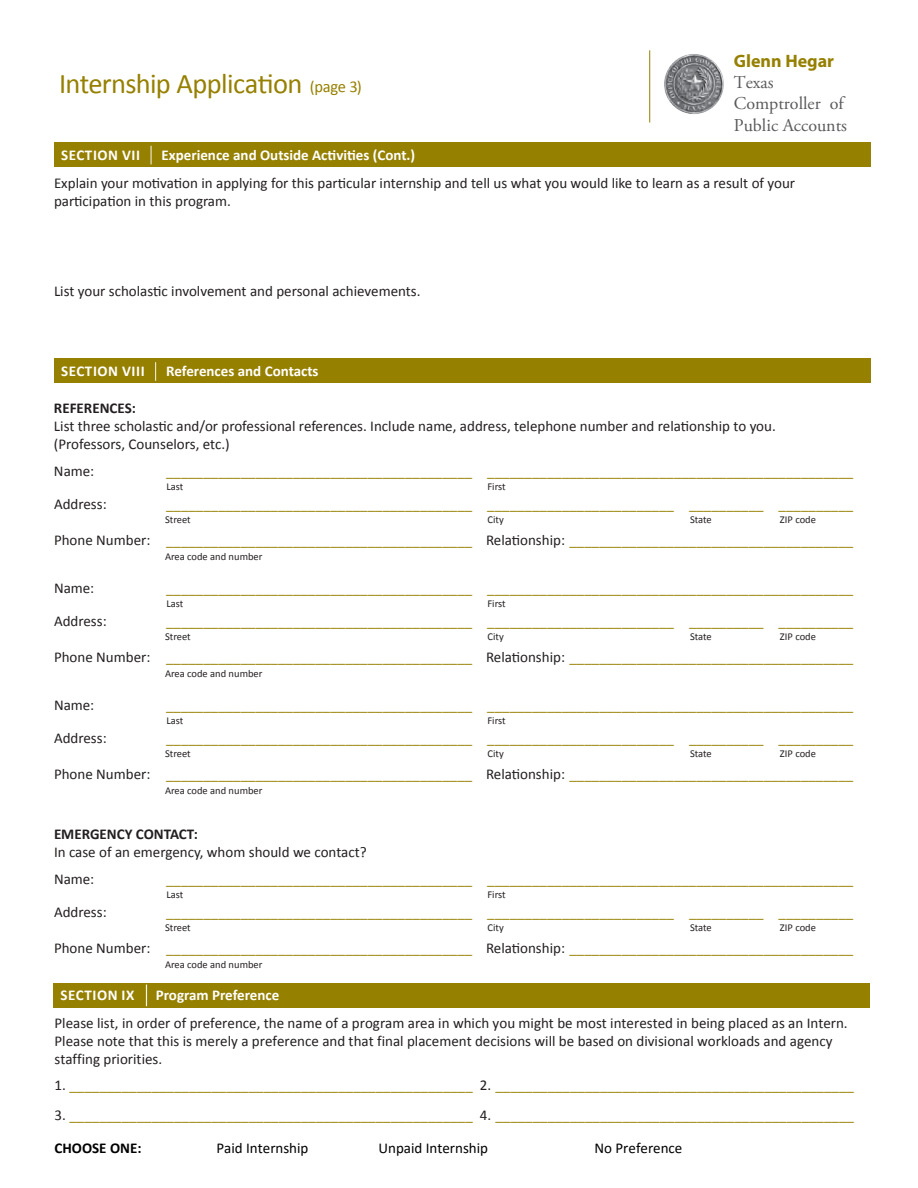
<style>
.page{position:relative;width:918px;height:1188px;background:#fff}
.page>*{position:absolute;margin:0;border:0;box-sizing:border-box;transform-origin:0 0}
.t1{font:28.5px "Calibri";letter-spacing:-.025em;color:#968000}
.t2{font:18px/21.6px "Adobe Garamond Pro";color:#5a5a5d}
.t3{font:700 18px "Myriad Pro";color:#968000}
.t4{font:16.5px "Calibri";color:#968000}
.t5{font:15px "Calibri";color:#968000}
.t6{font:15px/18px "Calibri";color:#231f20}
.t7{font:700 15px "Calibri";color:#fff}
.t8{font:15px "Calibri";color:#000}
.t9{font:700 15px "Calibri";letter-spacing:.04em;color:#fff}
.t10{font:700 15px "Calibri";color:#231f20}
.t11{font:700 15px "Calibri";color:#000}
.t12{font:10.5px "Calibri";color:#231f20}
.s1{color:#231f20}
</style>
<div class="page">
<hr style="left:649px;top:50px;width:1px;height:73px;background:#968000">
<img style="left:664px;top:54px;width:60px;height:60px">
<div style="left:54px;top:143px;width:816px;height:24px;background:#968000"></div>
<svg style="left:151px;top:146px;width:1px;height:18px"></svg>
<div style="left:54px;top:359px;width:816px;height:24px;background:#968000"></div>
<svg style="left:155px;top:362px;width:1px;height:19px"></svg>
<div style="left:53px;top:983px;width:817px;height:24px;background:#968000"></div>
<svg style="left:146px;top:985px;width:1px;height:21px"></svg>
<h1 class="t1" style="left:59px;top:66px;width:245px">Internship Application</h1>
<p class="t4" style="left:310px;top:76px;width:53px">(page 3)</p>
<p class="t3" style="left:734px;top:49px;width:102px">Glenn Hegar</p>
<p class="t2" style="left:734px;top:72px;width:115px">Texas<br>Comptroller of<br>Public Accounts</p>
<p class="t9" style="left:61px;top:146px;width:81px">SECTION VII</p>
<p class="t7" style="left:162px;top:146px;width:255px">Experience and Outside Activities (Cont.)</p>
<p class="t6" style="left:54px;top:173px;width:743px">Explain your motivation in applying for this particular internship and tell us what you would like to learn as a result of your participation in this program.</p>
<p class="t6" style="left:54px;top:281px;width:368px">List your scholastic involvement and personal achievements.</p>
<p class="t9" style="left:61px;top:362px;width:85px">SECTION VIII</p>
<p class="t7" style="left:166px;top:362px;width:154px">References and Contacts</p>
<p class="t10" style="left:54px;top:399px;width:83px">REFERENCES:</p>
<p class="t6" style="left:54px;top:417px;width:723px">List three scholastic and/or professional references. Include name, address, telephone number and relationship to you.</p>
<p class="t6" style="left:54px;top:435px;width:177px">(Professors, Counselors, etc.)</p>
<p class="t6" style="left:54px;top:462px;width:42px">Name:</p>
<p class="t5" style="left:166px;top:462px;width:689px">_________________________________________ _________________________________________________</p>
<p class="t12" style="left:166px;top:480px;width:18px">Last</p>
<p class="t12" style="left:488px;top:480px;width:20px">First</p>
<p class="t6" style="left:54px;top:495px;width:54px">Address:</p>
<p class="t5" style="left:166px;top:495px;width:689px">_________________________________________ _________________________ __________ __________</p>
<p class="t12" style="left:165px;top:513px;width:27px">Street</p>
<p class="t12" style="left:488px;top:513px;width:18px">City</p>
<p class="t12" style="left:690px;top:513px;width:23px">State</p>
<p class="t12" style="left:780px;top:513px;width:37px">ZIP code</p>
<p class="t5" style="left:54px;top:531px;width:801px"><span class="s1">Phone Number:</span> _________________________________________ <span class="s1">Relationship:</span> ______________________________________</p>
<p class="t12" style="left:165px;top:550px;width:99px">Area code and number</p>
<p class="t6" style="left:54px;top:579px;width:42px">Name:</p>
<p class="t5" style="left:166px;top:579px;width:689px">_________________________________________ _________________________________________________</p>
<p class="t12" style="left:166px;top:597px;width:18px">Last</p>
<p class="t12" style="left:488px;top:597px;width:20px">First</p>
<p class="t6" style="left:54px;top:612px;width:54px">Address:</p>
<p class="t5" style="left:166px;top:612px;width:689px">_________________________________________ _________________________ __________ __________</p>
<p class="t12" style="left:165px;top:630px;width:27px">Street</p>
<p class="t12" style="left:488px;top:630px;width:18px">City</p>
<p class="t12" style="left:690px;top:630px;width:23px">State</p>
<p class="t12" style="left:780px;top:630px;width:37px">ZIP code</p>
<p class="t5" style="left:54px;top:648px;width:801px"><span class="s1">Phone Number:</span> _________________________________________ <span class="s1">Relationship:</span> ______________________________________</p>
<p class="t12" style="left:165px;top:667px;width:99px">Area code and number</p>
<p class="t6" style="left:54px;top:696px;width:42px">Name:</p>
<p class="t5" style="left:166px;top:696px;width:689px">_________________________________________ _________________________________________________</p>
<p class="t12" style="left:166px;top:714px;width:18px">Last</p>
<p class="t12" style="left:488px;top:714px;width:20px">First</p>
<p class="t6" style="left:54px;top:729px;width:54px">Address:</p>
<p class="t5" style="left:166px;top:729px;width:689px">_________________________________________ _________________________ __________ __________</p>
<p class="t12" style="left:165px;top:747px;width:27px">Street</p>
<p class="t12" style="left:488px;top:747px;width:18px">City</p>
<p class="t12" style="left:690px;top:747px;width:23px">State</p>
<p class="t12" style="left:780px;top:747px;width:37px">ZIP code</p>
<p class="t5" style="left:54px;top:765px;width:801px"><span class="s1">Phone Number:</span> _________________________________________ <span class="s1">Relationship:</span> ______________________________________</p>
<p class="t12" style="left:165px;top:784px;width:99px">Area code and number</p>
<p class="t10" style="left:54px;top:825px;width:145px">EMERGENCY CONTACT:</p>
<p class="t6" style="left:54px;top:843px;width:314px">In case of an emergency, whom should we contact?</p>
<p class="t6" style="left:54px;top:870px;width:42px">Name:</p>
<p class="t5" style="left:166px;top:870px;width:689px">_________________________________________ _________________________________________________</p>
<p class="t12" style="left:166px;top:888px;width:18px">Last</p>
<p class="t12" style="left:488px;top:888px;width:20px">First</p>
<p class="t6" style="left:54px;top:903px;width:54px">Address:</p>
<p class="t5" style="left:166px;top:903px;width:689px">_________________________________________ _________________________ __________ __________</p>
<p class="t12" style="left:165px;top:921px;width:27px">Street</p>
<p class="t12" style="left:488px;top:921px;width:18px">City</p>
<p class="t12" style="left:690px;top:921px;width:23px">State</p>
<p class="t12" style="left:780px;top:921px;width:37px">ZIP code</p>
<p class="t5" style="left:54px;top:939px;width:801px"><span class="s1">Phone Number:</span> _________________________________________ <span class="s1">Relationship:</span> ______________________________________</p>
<p class="t12" style="left:165px;top:958px;width:99px">Area code and number</p>
<p class="t9" style="left:60px;top:986px;width:75px">SECTION IX</p>
<p class="t7" style="left:156px;top:986px;width:125px">Program Preference</p>
<p class="t6" style="left:55px;top:1014px;width:795px">Please list, in order of preference, the name of a program area in which you might be most interested in being placed as an Intern.<br>Please note that this is merely a preference and that final placement decisions will be based on divisional workloads and agency staffing priorities.</p>
<p class="t5" style="left:55px;top:1076px;width:801px"><span class="s1">1.</span> ______________________________________________________ <span class="s1">2.</span> ________________________________________________</p>
<p class="t5" style="left:55px;top:1106px;width:801px"><span class="s1">3.</span> ______________________________________________________ <span class="s1">4.</span> ________________________________________________</p>
<p class="t11" style="left:55px;top:1137px;width:88px">CHOOSE ONE:</p>
<p class="t8" style="left:217px;top:1138px;width:93px">Paid Internship</p>
<p class="t8" style="left:379px;top:1138px;width:111px">Unpaid Internship</p>
<p class="t8" style="left:595px;top:1138px;width:89px">No Preference</p>
</div>
